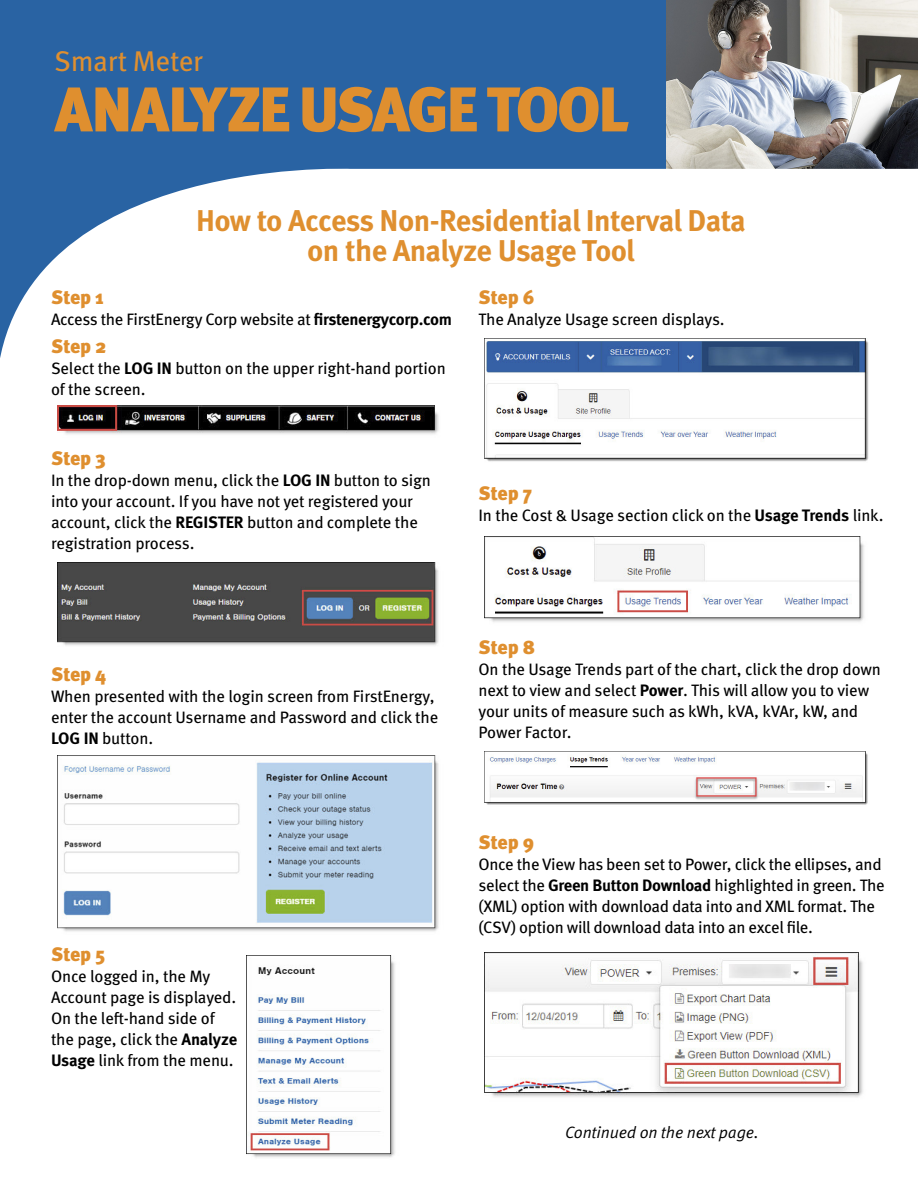
<style>
.page{position:relative;width:918px;height:1188px;background:#fff}
.page>*{position:absolute;margin:0;border:0;box-sizing:border-box;transform-origin:0 0}
.t1{font:900 63px "Meta OT";letter-spacing:-.04em;color:#df8f2f}
.t2{font:700 30px/30px "Meta OT";letter-spacing:-.025em;color:#df8f2f;text-align:center}
.t3{font:28.5px "Meta OT";letter-spacing:-.01em;color:#df8f2f}
.t4{font:900 19.5px "Meta OT";letter-spacing:-.01em;color:#df8f2f}
.t5{font:16.5px/21px "Meta OT";letter-spacing:-.015em;color:#000}
.t6{font:16.5px "Meta OT Norm Ita";letter-spacing:-.01em;color:#000}
.s1{font-weight:700}
</style>
<div class="page">
<div style="left:0;top:0;width:918px;height:551px;background:#2963a3"></div>
<img style="left:666px;top:0;width:252px;height:169px">
<div style="left:0;top:169px;width:918px;height:924px;background:#fff"></div>
<img style="left:57px;top:406px;width:388px;height:32px">
<img style="left:57px;top:562px;width:386px;height:89px">
<img style="left:57px;top:756px;width:386px;height:178px">
<img style="left:246px;top:955px;width:154px;height:203px">
<img style="left:485px;top:339px;width:384px;height:125px">
<img style="left:485px;top:537px;width:384px;height:90px">
<img style="left:485px;top:751px;width:384px;height:56px">
<img style="left:485px;top:952px;width:384px;height:145px">
<p class="t3" style="left:54px;top:44px;width:151px">Smart Meter</p>
<p class="t1" style="left:54px;top:71px;width:576px">ANALYZE USAGE TOOL</p>
<p class="t2" style="left:196px;top:206px;width:551px">How to Access Non-Residential Interval Data on the Analyze Usage Tool</p>
<p class="t4" style="left:51px;top:286px;width:54px">Step 1</p>
<p class="t5" style="left:51px;top:309px;width:403px">Access the FirstEnergy Corp website at <span class="s1">firstenergycorp.com</span></p>
<p class="t4" style="left:51px;top:334px;width:57px">Step 2</p>
<p class="t5" style="left:51px;top:358px;width:396px">Select the <span class="s1">LOG IN</span> button on the upper right-hand portion of the screen.</p>
<p class="t4" style="left:51px;top:446px;width:56px">Step 3</p>
<p class="t5" style="left:51px;top:470px;width:382px">In the drop-down menu, click the <span class="s1">LOG IN</span> button to sign into your account. If you have not yet registered your account, click the <span class="s1">REGISTER</span> button and complete the registration process.</p>
<p class="t4" style="left:478px;top:286px;width:57px">Step 6</p>
<p class="t5" style="left:478px;top:309px;width:248px">The Analyze Usage screen displays.</p>
<p class="t4" style="left:478px;top:481px;width:55px">Step 7</p>
<p class="t5" style="left:478px;top:505px;width:407px">In the Cost &amp; Usage section click on the <span class="s1">Usage Trends</span> link.</p>
<p class="t4" style="left:51px;top:663px;width:57px">Step 4</p>
<p class="t5" style="left:51px;top:686px;width:389px">When presented with the login screen from FirstEnergy, enter the account Username and Password and click the<br><span class="s1">LOG IN</span> button.</p>
<p class="t4" style="left:478px;top:635px;width:58px">Step 8</p>
<p class="t5" style="left:478px;top:659px;width:404px">On the Usage Trends part of the chart, click the drop down next to view and select <span class="s1">Power</span>. This will allow you to view your units of measure such as kWh, kVA, kVAr, kW, and Power Factor.</p>
<p class="t4" style="left:51px;top:943px;width:56px">Step 5</p>
<p class="t5" style="left:51px;top:966px;width:188px">Once logged in, the My<br>Account page is displayed.<br>On the left-hand side of the page, click the <span class="s1">Analyze<br>Usage</span> link from the menu.</p>
<p class="t4" style="left:478px;top:831px;width:57px">Step 9</p>
<p class="t5" style="left:478px;top:854px;width:408px">Once the View has been set to Power, click the ellipses, and select the <span class="s1">Green Button Download</span> highlighted in green. The (XML) option with download data into and XML format. The (CSV) option will download data into an excel file.</p>
<p class="t6" style="left:565px;top:1122px;width:195px">Continued on the next page.</p>
</div>
